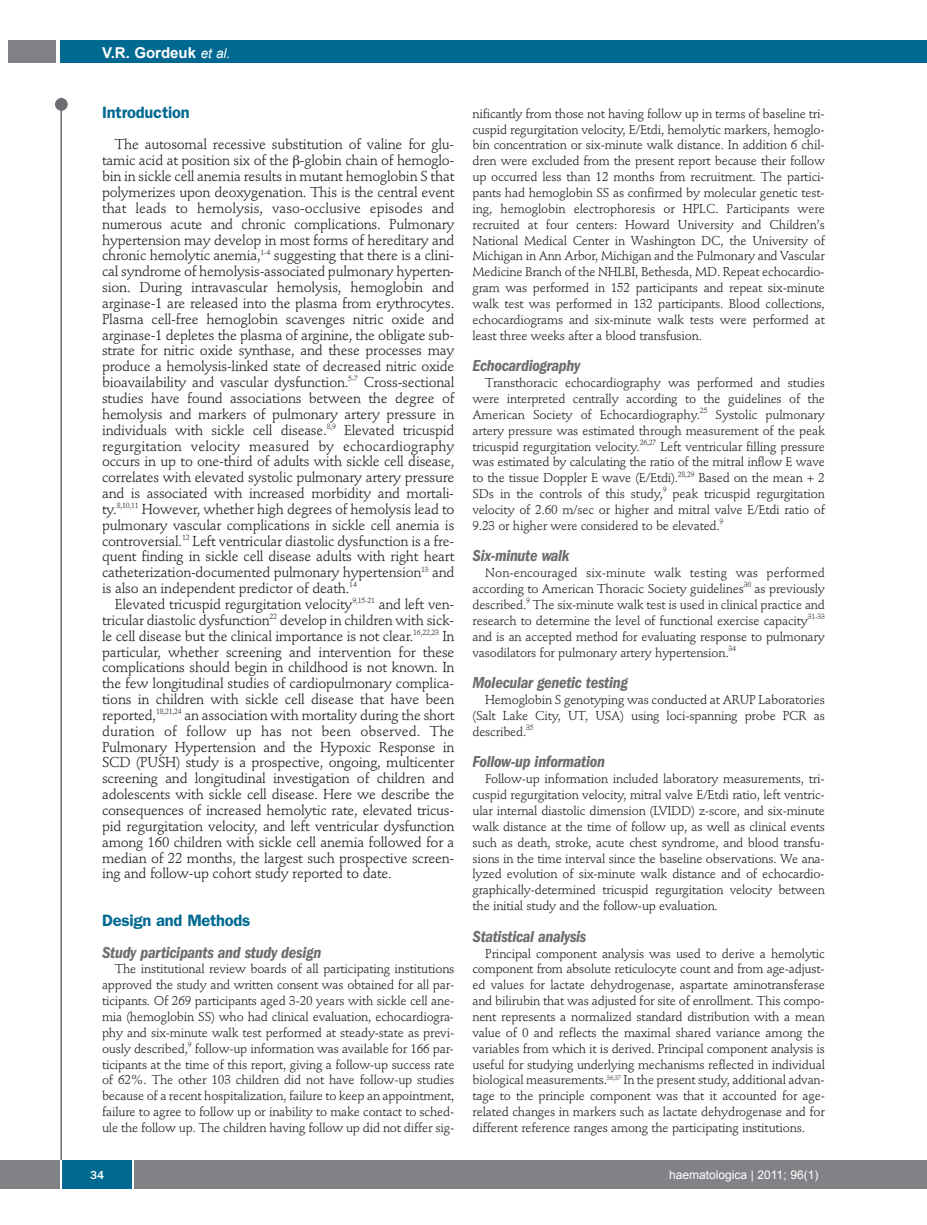
<style>
.page{position:relative;width:927px;height:1225px;background:#fff}
.page>*{position:absolute;margin:0;border:0;box-sizing:border-box;transform-origin:0 0}
.t1{font:italic 600 condensed 16.5px "Franklin Gothic";letter-spacing:-.015em;color:#6c6d70}
.t2{font:600 16.5px "Franklin Gothic";letter-spacing:-.015em;color:#006991}
.t3{font:700 15px "Arial";color:#fff}
.t4{font:14.25px/15.9px "Stempel Schneidler";letter-spacing:-.015em;color:#231f20;text-align:justify}
.t5{font:12.75px/15.9px "Stempel Schneidler";letter-spacing:-.015em;color:#231f20;text-align:justify}
.t6{font:12px "Arial";color:#fff}
.t7{font:500 12px "Franklin Gothic";color:#fff}
.s1{font-weight:400;font-style:italic;font-size:13.5px}
</style>
<div class="page">
<div style="left:911px;top:40px;width:16px;height:22px;background:#006991"></div>
<div style="left:910px;top:1160px;width:17px;height:28px;background:#808285"></div>
<div style="left:55px;top:98px;width:13px;height:13px;background:#6c6d70;border-radius:50%"></div>
<hr style="left:60px;top:98px;width:2px;height:1064px;background:#6c6d70">
<div style="left:60px;top:40px;width:852px;height:22px;background:#006991"></div>
<div style="left:9px;top:40px;width:47px;height:22px;background:#808285"></div>
<div style="left:0;top:1160px;width:911px;height:28px;background:#808285"></div>
<div style="left:62px;top:1160px;width:71px;height:28px;background:#006991"></div>
<hr style="left:60px;top:1160px;width:2px;height:28px;background:#fff">
<svg style="left:133px;top:1160px;width:1px;height:28px"></svg>
<p class="t3" style="left:102px;top:44px;width:130px">V.R. Gordeuk <span class="s1">et al.</span></p>
<p class="t2" style="left:102px;top:106px;width:89px">Introduction</p>
<p class="t4" style="left:102px;top:138px;width:354px;text-indent:13px">The autosomal recessive substitution of valine for glu&shy;tamic acid at position six of the -globin chain of hemoglo&shy;bin in sickle cell anemia results in mutant hemoglobin S that polymerizes upon deoxygenation. This is the central event that leads to hemolysis, vaso-occlusive episodes and numerous acute and chronic complications. Pulmonary hypertension may develop in most forms of hereditary and chronic hemolytic anemia,<sup>1-4</sup> suggesting that there is a clini&shy;cal syndrome of hemolysis-associated pulmonary hyperten&shy;sion. During intravascular hemolysis, hemoglobin and arginase-1 are released into the plasma from erythrocytes.<br>Plasma cell-free hemoglobin scavenges nitric oxide and arginase-1 depletes the plasma of arginine, the obligate sub&shy;strate for nitric oxide synthase, and these processes may produce a hemolysis-linked state of decreased nitric oxide bioavailability and vascular dysfunction.<sup>5-7</sup> Cross-sectional studies have found associations between the degree of hemolysis and markers of pulmonary artery pressure in individuals with sickle cell disease.<sup>8,9</sup> Elevated tricuspid regurgitation velocity measured by echocardiography occurs in up to one-third of adults with sickle cell disease, correlates with elevated systolic pulmonary artery pressure and is associated with increased morbidity and mortali&shy;ty.<sup>8,10,11</sup> However, whether high degrees of hemolysis lead to pulmonary vascular complications in sickle cell anemia is controversial.<sup>12</sup> Left ventricular diastolic dysfunction is a fre&shy;quent finding in sickle cell disease adults with right heart catheterization-documented pulmonary hypertension<sup>13</sup> and is also an independent predictor of death.<sup>14</sup></p>
<p class="t4" style="left:102px;top:597px;width:354px;text-indent:13px">Elevated tricuspid regurgitation velocity<sup>9,15-21</sup> and left ven&shy;tricular diastolic dysfunction<sup>22</sup> develop in children with sick&shy;le cell disease but the clinical importance is not clear.<sup>16,22,23</sup> In particular, whether screening and intervention for these complications should begin in childhood is not known. In the few longitudinal studies of cardiopulmonary complica&shy;tions in children with sickle cell disease that have been reported,<sup>18,21,24</sup> an association with mortality during the short duration of follow up has not been observed. The Pulmonary Hypertension and the Hypoxic Response in SCD (PUSH) study is a prospective, ongoing, multicenter screening and longitudinal investigation of children and adolescents with sickle cell disease. Here we describe the consequences of increased hemolytic rate, elevated tricus&shy;pid regurgitation velocity, and left ventricular dysfunction among 160 children with sickle cell anemia followed for a median of 22 months, the largest such prospective screen&shy;ing and follow-up cohort study reported to date.</p>
<p class="t2" style="left:102px;top:914px;width:150px">Design and Methods</p>
<p class="t1" style="left:102px;top:946px;width:221px">Study participants and study design</p>
<p class="t5" style="left:102px;top:962px;width:354px;text-indent:13px">The institutional review boards of all participating institutions approved the study and written consent was obtained for all par&shy;ticipants. Of 269 participants aged 3-20 years with sickle cell ane&shy;mia (hemoglobin SS) who had clinical evaluation, echocardiogra&shy;phy and six-minute walk test performed at steady-state as previ&shy;ously described,<sup>9</sup> follow-up information was available for 166 par&shy;ticipants at the time of this report, giving a follow-up success rate of 62%. The other 103 children did not have follow-up studies because of a recent hospitalization, failure to keep an appointment, failure to agree to follow up or inability to make contact to sched&shy;ule the follow up. The children having follow up did not differ sig-</p>
<p class="t5" style="left:472px;top:107px;width:354px">nificantly from those not having follow up in terms of baseline tri&shy;cuspid regurgitation velocity, E/Etdi, hemolytic markers, hemoglo&shy;bin concentration or six-minute walk distance. In addition 6 chil&shy;dren were excluded from the present report because their follow up occurred less than 12 months from recruitment. The partici&shy;pants had hemoglobin SS as confirmed by molecular genetic test&shy;ing, hemoglobin electrophoresis or HPLC. Participants were recruited at four centers: Howard University and Children’s National Medical Center in Washington DC, the University of Michigan in Ann Arbor, Michigan and the Pulmonary and Vascular Medicine Branch of the NHLBI, Bethesda, MD. Repeat echocardio&shy;gram was performed in 152 participants and repeat six-minute walk test was performed in 132 participants. Blood collections, echocardiograms and six-minute walk tests were performed at least three weeks after a blood transfusion.</p>
<p class="t1" style="left:472px;top:360px;width:109px">Echocardiography</p>
<p class="t5" style="left:472px;top:376px;width:354px;text-indent:13px">Transthoracic echocardiography was performed and studies were interpreted centrally according to the guidelines of the American Society of Echocardiography.<sup>25</sup> Systolic pulmonary artery pressure was estimated through measurement of the peak tricuspid regurgitation velocity.<sup>26,27</sup> Left ventricular filling pressure was estimated by calculating the ratio of the mitral inflow E wave to the tissue Doppler E wave (E/Etdi).<sup>28,29</sup> Based on the mean + 2<br>SDs in the controls of this study,<sup>9</sup> peak tricuspid regurgitation velocity of 2.60 m/sec or higher and mitral valve E/Etdi ratio of 9.23 or higher were considered to be elevated.<sup>9</sup></p>
<p class="t1" style="left:472px;top:550px;width:99px">Six-minute walk</p>
<p class="t5" style="left:472px;top:566px;width:354px;text-indent:13px">Non-encouraged six-minute walk testing was performed according to American Thoracic Society guidelines<sup>30</sup> as previously described.<sup>9</sup> The six-minute walk test is used in clinical practice and research to determine the level of functional exercise capacity<sup>31-33 </sup>and is an accepted method for evaluating response to pulmonary vasodilators for pulmonary artery hypertension.<sup>34</sup></p>
<p class="t1" style="left:472px;top:676px;width:157px">Molecular genetic testing</p>
<p class="t5" style="left:472px;top:693px;width:354px;text-indent:13px">Hemoglobin S genotyping was conducted at ARUP Laboratories (Salt Lake City, UT, USA) using loci-spanning probe PCR as described.<sup>35</sup></p>
<p class="t1" style="left:472px;top:756px;width:134px">Follow-up information</p>
<p class="t5" style="left:472px;top:772px;width:354px;text-indent:13px">Follow-up information included laboratory measurements, tri&shy;cuspid regurgitation velocity, mitral valve E/Etdi ratio, left ventric&shy;ular internal diastolic dimension (LVIDD) z-score, and six-minute walk distance at the time of follow up, as well as clinical events such as death, stroke, acute chest syndrome, and blood transfu&shy;sions in the time interval since the baseline observations. We ana&shy;lyzed evolution of six-minute walk distance and of echocardio&shy;graphically-determined tricuspid regurgitation velocity between the initial study and the follow-up evaluation.</p>
<p class="t1" style="left:472px;top:930px;width:115px">Statistical analysis</p>
<p class="t5" style="left:472px;top:946px;width:354px;text-indent:13px">Principal component analysis was used to derive a hemolytic component from absolute reticulocyte count and from age-adjust&shy;ed values for lactate dehydrogenase, aspartate aminotransferase and bilirubin that was adjusted for site of enrollment. This compo&shy;nent represents a normalized standard distribution with a mean value of 0 and reflects the maximal shared variance among the variables from which it is derived. Principal component analysis is useful for studying underlying mechanisms reflected in individual biological measurements.<sup>36,37</sup> In the present study, additional advan&shy;tage to the principle component was that it accounted for age&shy;related changes in markers such as lactate dehydrogenase and for different reference ranges among the participating institutions.</p>
<p class="t7" style="left:90px;top:1171px;width:16px">34</p>
<p class="t6" style="left:669px;top:1168px;width:151px">haematologica | 2011; 96(1)</p>
</div>
